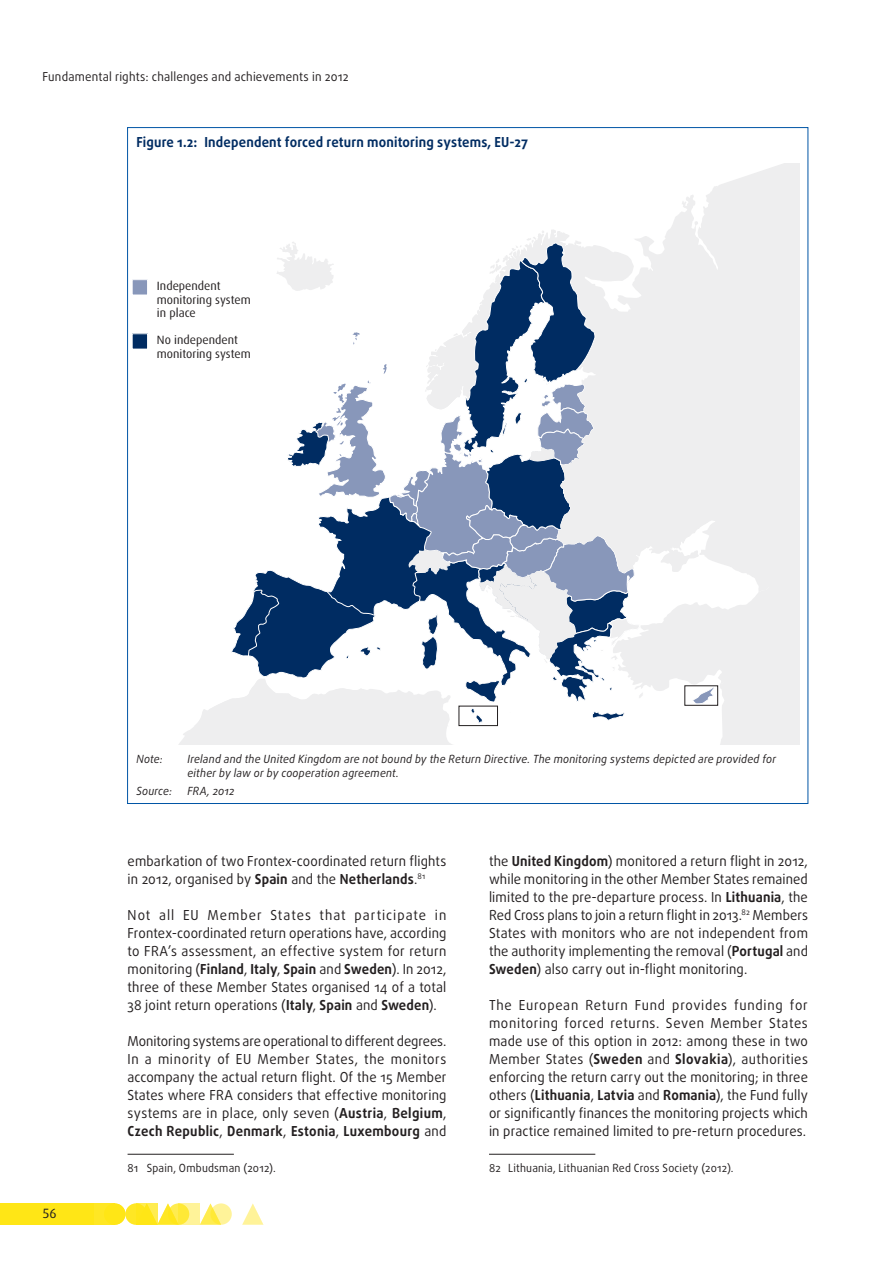
<style>
.page{position:relative;width:893px;height:1263px;background:#fff}
.page>*{position:absolute;margin:0;border:0;box-sizing:border-box;transform-origin:0 0}
.body{font:13.8px/18px "Daxline Pro";letter-spacing:.01em;color:#231f20;text-align:justify;scale:.95 1}
.figure_title{font:700 13.8px "Daxline Pro";letter-spacing:.01em;color:#002c62;scale:.95 1}
.t1{font:13.5px "Dax";color:#231f20}
.t2{font:12.3px "Daxline Pro";letter-spacing:.015em;color:#231f20;scale:.95 1}
.t3{font:12px/13.5px "Dax";color:#231f20}
.TABLE_source_notes{font:italic 11.25px/13.5px "Daxline Pro";letter-spacing:.02em;color:#231f20;scale:.95 1}
.footnote_caption{font:11.25px "Daxline Pro";letter-spacing:.02em;color:#231f20;scale:.95 1}
.s1{font-weight:700}
</style>
<div class="page">
<div style="left:0;top:1203px;width:94px;height:22px;background:#ffe616"></div>
<svg style="left:125px;top:1203px;width:22px;height:22px"></svg>
<div style="left:94px;top:1203px;width:21px;height:22px;background:#ffe724"></div>
<svg style="left:200px;top:1203px;width:18px;height:22px"></svg>
<svg style="left:242px;top:1203px;width:21px;height:22px"></svg>
<div style="left:104px;top:1203px;width:21px;height:22px;background:#ffe616;border-radius:50%"></div>
<svg style="left:157px;top:1203px;width:18px;height:22px"></svg>
<svg style="left:168px;top:1203px;width:21px;height:22px"></svg>
<svg style="left:210px;top:1203px;width:22px;height:22px"></svg>
<svg style="left:136px;top:1203px;width:21px;height:22px"></svg>
<svg style="left:179px;top:1203px;width:21px;height:22px"></svg>
<hr style="left:128px;top:1154px;width:106px;height:1px;background:#231f20">
<hr style="left:489px;top:1154px;width:106px;height:1px;background:#231f20">
<svg style="left:670px;top:164px;width:129px;height:65px;fill:#eeeeef"></svg>
<div style="left:132px;top:280px;width:16px;height:15px;background:#8897ba"></div>
<div style="left:132px;top:279px;width:16px;height:16px;border:1px solid #fff"></div>
<div style="left:132px;top:334px;width:16px;height:15px;background:#002c62"></div>
<div style="left:132px;top:333px;width:16px;height:16px;border:1px solid #fff"></div>
<svg style="left:179px;top:229px;width:620px;height:515px"></svg>
<div style="left:459px;top:706px;width:39px;height:20px;border:1px solid #231f20"></div>
<p class="t2" style="left:43px;top:68px;width:324px">Fundamental rights: challenges and achievements in 2012</p>
<p class="figure_title" style="left:136px;top:133px;width:414px">Figure 1.2: Independent forced return monitoring systems, EU-27</p>
<p class="t3" style="left:157px;top:279px;width:95px">Independent monitoring system in place</p>
<p class="t3" style="left:157px;top:333px;width:95px">No independent monitoring system</p>
<p class="TABLE_source_notes" style="left:136px;top:753px;width:29px">Note:</p>
<p class="TABLE_source_notes" style="left:187px;top:753px;width:621px">Ireland and the United Kingdom are not bound by the Return Directive. The monitoring systems depicted are provided for either by law or by cooperation agreement.</p>
<p class="TABLE_source_notes" style="left:136px;top:784px;width:39px">Source:</p>
<p class="TABLE_source_notes" style="left:187px;top:784px;width:51px">FRA, 2012</p>
<p class="t1" style="left:43px;top:1206px;width:16px">56</p>
<p class="body" style="left:128px;top:852px;width:337px">embarkation of two Frontex‑coordinated return flights in 2012, organised by <span class="s1">Spain</span> and the <span class="s1">Netherlands</span>.<sup>81</sup></p>
<p class="body" style="left:128px;top:906px;width:337px">Not all EU Member States that participate in Frontex‑coordinated return operations have, according to FRA’s assessment, an effective system for return monitoring (<span class="s1">Finland</span>, <span class="s1">Italy</span>, <span class="s1">Spain</span> and <span class="s1">Sweden</span>). In 2012, three of these Member States organised 14 of a total 38 joint return operations (<span class="s1">Italy</span>, <span class="s1">Spain</span> and <span class="s1">Sweden</span>).</p>
<p class="body" style="left:128px;top:1032px;width:337px">Monitoring systems are operational to different degrees.<br>In a minority of EU Member States, the monitors accompany the actual return flight. Of the 15 Member States where FRA considers that effective monitoring systems are in place, only seven (<span class="s1">Austria</span>, <span class="s1">Belgium</span>, <span class="s1">Czech Republic</span>, <span class="s1">Denmark</span>, <span class="s1">Estonia</span>, <span class="s1">Luxembourg</span> and</p>
<p class="footnote_caption" style="left:128px;top:1160px;width:157px">81 Spain, Ombudsman (2012).</p>
<p class="body" style="left:489px;top:852px;width:337px">the <span class="s1">United Kingdom</span>) monitored a return flight in 2012, while monitoring in the other Member States remained limited to the pre‑departure process. In <span class="s1">Lithuania</span>, the Red Cross plans to join a return flight in 2013.<sup>82</sup> Members States with monitors who are not independent from the authority implementing the removal (<span class="s1">Portugal</span> and <span class="s1">Sweden</span>) also carry out in‑flight monitoring.</p>
<p class="body" style="left:489px;top:996px;width:337px">The European Return Fund provides funding for monitoring forced returns. Seven Member States made use of this option in 2012: among these in two Member States (<span class="s1">Sweden</span> and <span class="s1">Slovakia</span>), authorities enforcing the return carry out the monitoring; in three others (<span class="s1">Lithuania</span>, <span class="s1">Latvia</span> and <span class="s1">Romania</span>), the Fund fully or significantly finances the monitoring projects which in practice remained limited to pre‑return procedures.</p>
<p class="footnote_caption" style="left:489px;top:1160px;width:259px">82 Lithuania, Lithuanian Red Cross Society (2012).</p>
</div>
